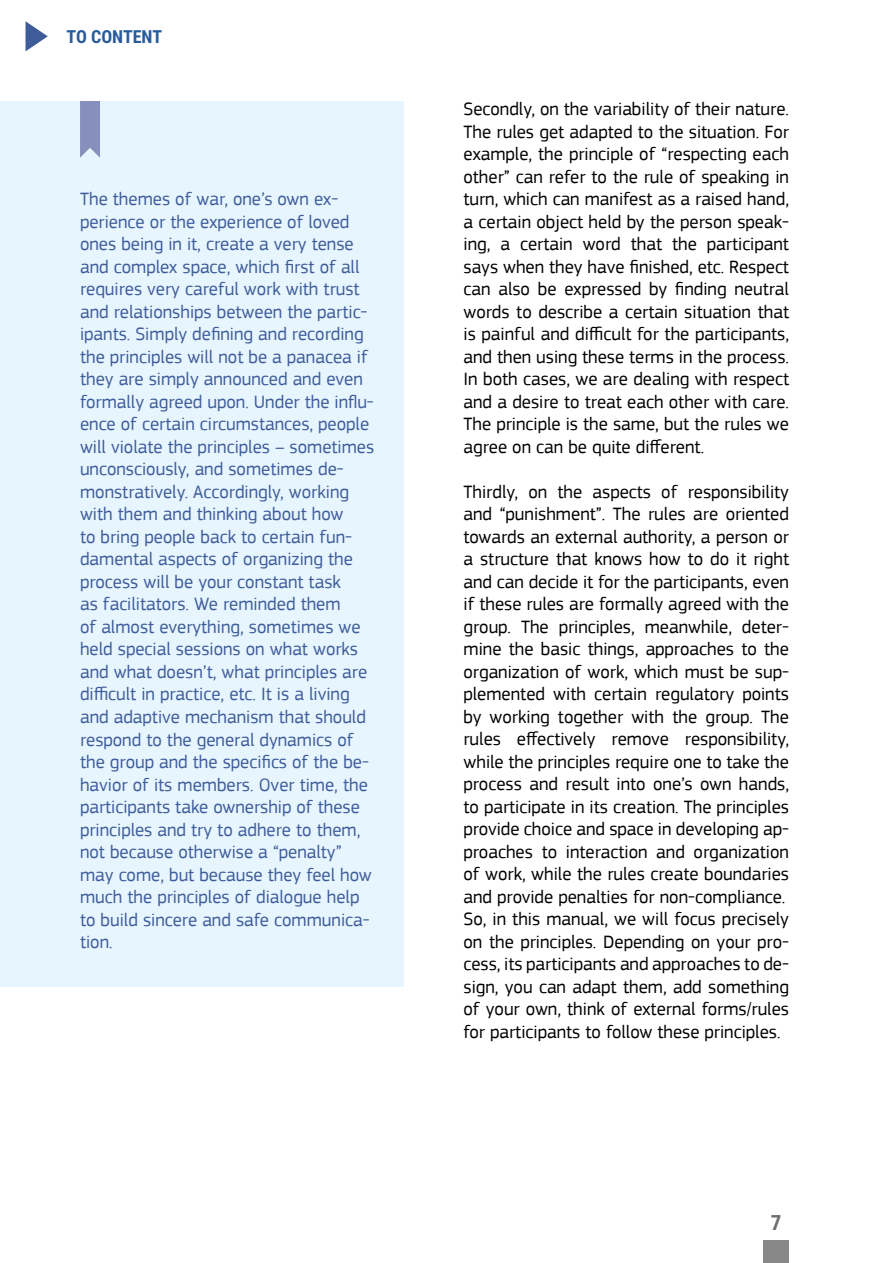
<style>
.page{position:relative;width:893px;height:1263px;background:#fff}
.page>*{position:absolute;margin:0;border:0;box-sizing:border-box;transform-origin:0 0}
.t1{font:700 21px "Roboto Condensed";color:#706f6f}
.t2{font:18.75px/22.5px "PF Square Sans Pro";color:#000;text-align:justify}
.t3{font:18.75px/22.5px "PF Square Sans Pro";color:#3f5c9a}
.t4{font:700 18px "Roboto Condensed";color:#275b9b}
</style>
<div class="page">
<div style="left:763px;top:1239px;width:26px;height:24px;background:#878787"></div>
<svg style="left:26px;top:21px;width:22px;height:30px"></svg>
<div style="left:0;top:101px;width:404px;height:885px;background:#e6f5fe"></div>
<svg style="left:80px;top:101px;width:20px;height:57px"></svg>
<p class="t4" style="left:67px;top:24px;width:97px">TO CONTENT</p>
<p class="t3" style="left:80px;top:188px;width:296px">The themes of war, one’s own ex&shy;perience or the experience of loved ones being in it, create a very tense and complex space, which first of all requires very careful work with trust and relationships between the partic&shy;ipants. Simply defining and recording the principles will not be a panacea if they are simply announced and even formally agreed upon. Under the influ&shy;ence of certain circumstances, people will violate the principles – sometimes unconsciously, and sometimes de&shy;monstratively. Accordingly, working with them and thinking about how<br>to bring people back to certain fun&shy;damental aspects of organizing the process will be your constant task<br>as facilitators. We reminded them<br>of almost everything, sometimes we held special sessions on what works and what doesn’t, what principles are difficult in practice, etc. It is a living and adaptive mechanism that should respond to the general dynamics of the group and the specifics of the be&shy;havior of its members. Over time, the participants take ownership of these principles and try to adhere to them, not because otherwise a “penalty” may come, but because they feel how much the principles of dialogue help to build sincere and safe communica&shy;tion.</p>
<p class="t2" style="left:463px;top:98px;width:327px">Secondly, on the variability of their nature.<br>The rules get adapted to the situation. For example, the principle of “respecting each other” can refer to the rule of speaking in turn, which can manifest as a raised hand, a certain object held by the person speak&shy;ing, a certain word that the participant says when they have finished, etc. Respect can also be expressed by finding neutral words to describe a certain situation that is painful and difficult for the participants, and then using these terms in the process.<br>In both cases, we are dealing with respect and a desire to treat each other with care.<br>The principle is the same, but the rules we agree on can be quite different.</p>
<p class="t2" style="left:463px;top:480px;width:327px;text-align:left">Thirdly, on the aspects of responsibility and “punishment”. The rules are oriented towards an external authority, a person or a structure that knows how to do it right and can decide it for the participants, even if these rules are formally agreed with the group. The principles, meanwhile, deter&shy;mine the basic things, approaches to the organization of work, which must be sup&shy;plemented with certain regulatory points by working together with the group. The rules effectively remove responsibility, while the principles require one to take the process and result into one’s own hands, to participate in its creation. The principles provide choice and space in developing ap&shy;proaches to interaction and organization of work, while the rules create boundaries and provide penalties for non-compliance.<br>So, in this manual, we will focus precisely on the principles. Depending on your pro&shy;cess, its participants and approaches to de&shy;sign, you can adapt them, add something of your own, think of external forms/rules for participants to follow these principles.</p>
<p class="t1" style="left:771px;top:1208px;width:12px">7</p>
</div>
